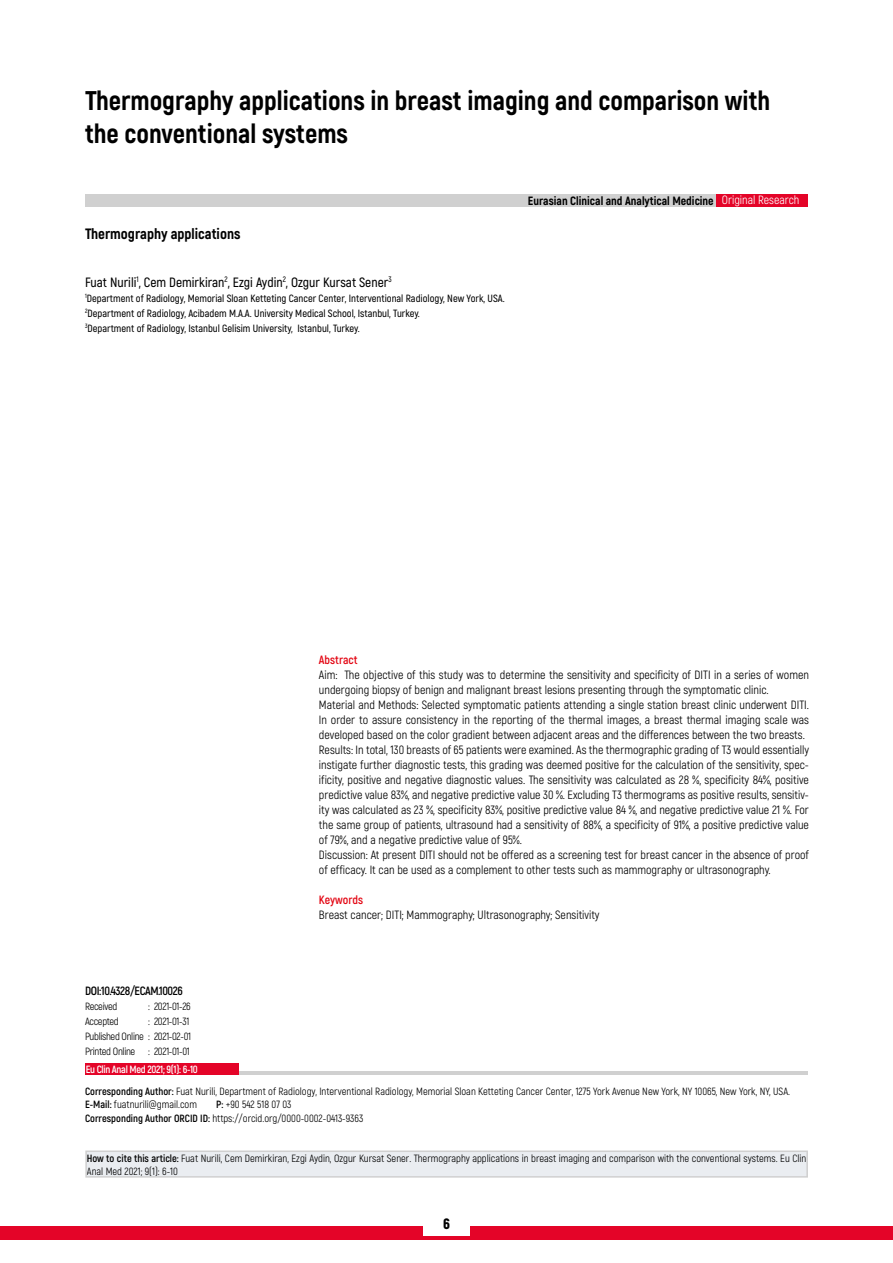
<style>
.page{position:relative;width:893px;height:1263px;background:#fff}
.page>*{position:absolute;margin:0;border:0;box-sizing:border-box;transform-origin:0 0}
.t1{font:800 27px/32.4px "Akrobat";color:#000}
.t2{font:800 15px "Akrobat";color:#000}
.t3{font:900 15px "Akrobat";color:#000}
.t4{font:600 13.5px "Akrobat";color:#000}
.t5{font:12px/15px "Akrobat";color:#000}
.t6{font:800 12px "Akrobat";color:#000}
.t7{font:700 12px "Akrobat";letter-spacing:-.03em;color:#000}
.t8{font:12px "Akrobat";color:#fff}
.t9{font:700 12px "Akrobat";color:#e30613}
.t10{font:10.5px/13.5px "Akrobat";color:#000}
.t11{font:600 10.5px/15px "Akrobat";color:#000}
.t12{font:10.5px/15px "Akrobat";letter-spacing:-.03em;color:#000}
.t13{font:700 10.5px "Akrobat";letter-spacing:-.03em;color:#fff}
.s1{font-weight:700}
</style>
<div class="page">
<div style="left:85px;top:194px;width:695px;height:13px;background:#d0d0d0"></div>
<hr style="left:161px;top:1072px;width:647px;height:3px;background:#d0d0d0">
<div style="left:717px;top:194px;width:91px;height:13px;background:#e40428"></div>
<div style="left:0;top:1226px;width:893px;height:14px;background:#e40428"></div>
<div style="left:423px;top:1216px;width:47px;height:19px;background:#fff"></div>
<div style="left:86px;top:1064px;width:153px;height:11px;background:#e40428"></div>
<div style="left:86px;top:1151px;width:721px;height:26px;background:#eaedf1"></div>
<div style="left:85px;top:1150px;width:723px;height:27px;border:2px solid #d0d0d0"></div>
<h1 class="t1" style="left:85px;top:84px;width:687px">Thermography applications in breast imaging and comparison with the conventional systems</h1>
<p class="t2" style="left:85px;top:224px;width:157px">Thermography applications</p>
<p class="t4" style="left:85px;top:274px;width:308px">Fuat Nurili<sup>1</sup>, Cem Demirkiran<sup>2</sup>, Ezgi Aydin<sup>2</sup>, Ozgur Kursat Sener<sup>3</sup></p>
<p class="t11" style="left:85px;top:290px;width:421px"><sup>1</sup>Department of Radiology, Memorial Sloan Ketteting Cancer Center, Interventional Radiology, New York, USA.<br><sup>2</sup>Department of Radiology, Acibadem M.A.A. University Medical School, Istanbul, Turkey.<br><sup>3</sup>Department of Radiology, Istanbul Gelisim University, Istanbul, Turkey.</p>
<p class="t6" style="left:528px;top:193px;width:187px">Eurasian Clinical and Analytical Medicine</p>
<p class="t8" style="left:722px;top:193px;width:79px">Original Research</p>
<p class="t9" style="left:319px;top:652px;width:40px">Abstract</p>
<p class="t5" style="left:319px;top:667px;width:492px">Aim: The objective of this study was to determine the sensitivity and specificity of DITI in a series of women undergoing biopsy of benign and malignant breast lesions presenting through the symptomatic clinic.<br>Material and Methods: Selected symptomatic patients attending a single station breast clinic underwent DITI.<br>In order to assure consistency in the reporting of the thermal images, a breast thermal imaging scale was developed based on the color gradient between adjacent areas and the differences between the two breasts.<br>Results: In total, 130 breasts of 65 patients were examined. As the thermographic grading of T3 would essentially instigate further diagnostic tests, this grading was deemed positive for the calculation of the sensitivity, spec&shy;ificity, positive and negative diagnostic values. The sensitivity was calculated as 28 %, specificity 84%, positive predictive value 83%, and negative predictive value 30 %. Excluding T3 thermograms as positive results, sensitiv&shy;ity was calculated as 23 %, specificity 83%, positive predictive value 84 %, and negative predictive value 21 %. For the same group of patients, ultrasound had a sensitivity of 88%, a specificity of 91%, a positive predictive value of 79%, and a negative predictive value of 95%.<br>Discussion: At present DITI should not be offered as a screening test for breast cancer in the absence of proof of efficacy. It can be used as a complement to other tests such as mammography or ultrasonography.</p>
<p class="t9" style="left:319px;top:892px;width:46px">Keywords</p>
<p class="t5" style="left:319px;top:907px;width:282px">Breast cancer; DITI; Mammography; Ultrasonography; Sensitivity</p>
<p class="t7" style="left:85px;top:983px;width:99px">DOI:10.4328/ECAM.10026</p>
<p class="t12" style="left:85px;top:999px;width:34px">Received</p>
<p class="t10" style="left:148px;top:999px;width:44px">: 2021-01-26</p>
<p class="t12" style="left:85px;top:1014px;width:35px">Accepted</p>
<p class="t12" style="left:85px;top:1014px;width:108px;text-indent:63px">: 2021-01-31<br>Published Online : 2021-02-01<br>Printed Online : 2021-01-01</p>
<p class="t10" style="left:85px;top:1084px;width:707px"><span class="s1">Corresponding Author:</span> Fuat Nurili, Department of Radiology, Interventional Radiology, Memorial Sloan Ketteting Cancer Center, 1275 York Avenue New York, NY 10065, New York, NY, USA.<br><span class="s1">E-Mail:</span> fuatnurili@gmail.com</p>
<p class="t13" style="left:86px;top:1063px;width:114px">Eu Clin Anal Med 2021; 9(1): 6-10</p>
<p class="t10" style="left:85px;top:1098px;width:280px;text-indent:131px"><span class="s1">P:</span> +90 542 518 07 03<br><span class="s1">Corresponding Author ORCID ID:</span> https://orcid.org/0000-0002-0413-9363</p>
<p class="t10" style="left:87px;top:1151px;width:721px"><span class="s1">How to cite this article:</span> Fuat Nurili, Cem Demirkiran, Ezgi Aydin, Ozgur Kursat Sener. Thermography applications in breast imaging and comparison with the conventional systems. Eu Clin<br>Anal Med 2021; 9(1): 6-10</p>
<p class="t3" style="left:443px;top:1214px;width:8px">6</p>
</div>
